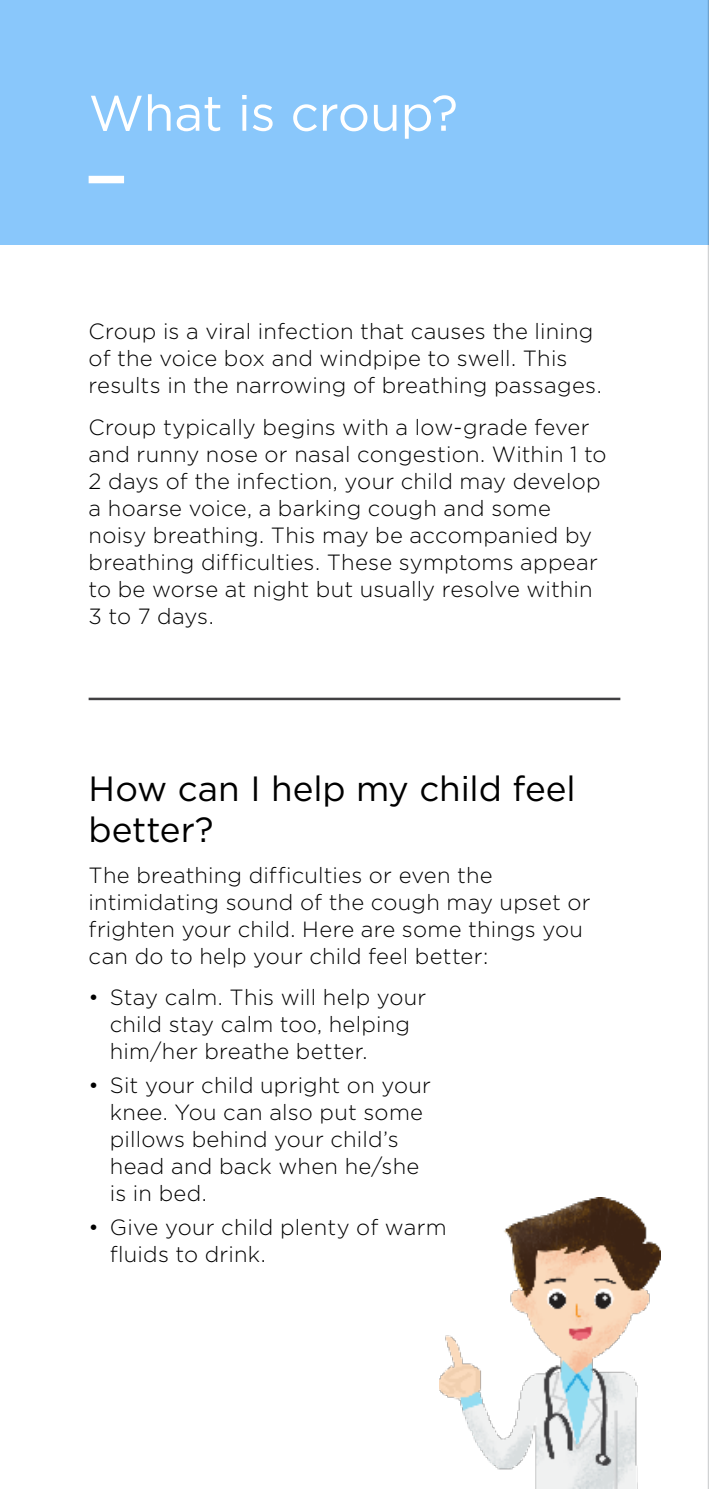
<style>
.page{position:relative;width:709px;height:1489px;background:#fff}
.page>*{position:absolute;margin:0;border:0;box-sizing:border-box;transform-origin:0 0}
.t1{font:50px "Gotham HTF";letter-spacing:-.005em;color:#fff}
.t2{font:35px/40px "Gotham HTF";color:#000}
.t3{font:300 22px/27px "Gotham HTF";letter-spacing:.01em;color:#000}
</style>
<div class="page">
<div style="left:0;top:0;width:709px;height:244px;background:#89c7fb"></div>
<hr style="left:707px;top:0;width:2px;height:1488px;background:#d1d3d4">
<div style="left:89px;top:176px;width:35px;height:7px;background:#fff"></div>
<img style="left:439px;top:1197px;width:221px;height:291px">
<hr style="left:89px;top:697px;width:531px;height:3px;background:#414042">
<h1 class="t1" style="left:89px;top:85px;width:371px">What is croup?</h1>
<p class="t3" style="left:89px;top:318px;width:514px">Croup is a viral infection that causes the lining of the voice box and windpipe to swell. This results in the narrowing of breathing passages.</p>
<p class="t3" style="left:89px;top:413px;width:519px">Croup typically begins with a low-grade fever and runny nose or nasal congestion. Within 1 to 2 days of the infection, your child may develop a hoarse voice, a barking cough and some noisy breathing. This may be accompanied by breathing difficulties. These symptoms appear to be worse at night but usually resolve within 3 to 7 days.</p>
<h2 class="t2" style="left:89px;top:768px;width:488px">How can I help my child feel better?</h2>
<p class="t3" style="left:89px;top:861px;width:503px">The breathing difficulties or even the intimidating sound of the cough may upset or frighten your child. Here are some things you can do to help your child feel better:</p>
<p class="t3" style="left:110px;top:983px;width:318px;text-indent:-21px">• Stay calm. This will help your child stay calm too, helping him/her breathe better.</p>
<p class="t3" style="left:110px;top:1071px;width:323px;text-indent:-21px">• Sit your child upright on your knee. You can also put some pillows behind your child’s head and back when he/she is in bed.</p>
<p class="t3" style="left:110px;top:1213px;width:338px;text-indent:-21px">• Give your child plenty of warm fluids to drink.</p>
</div>
